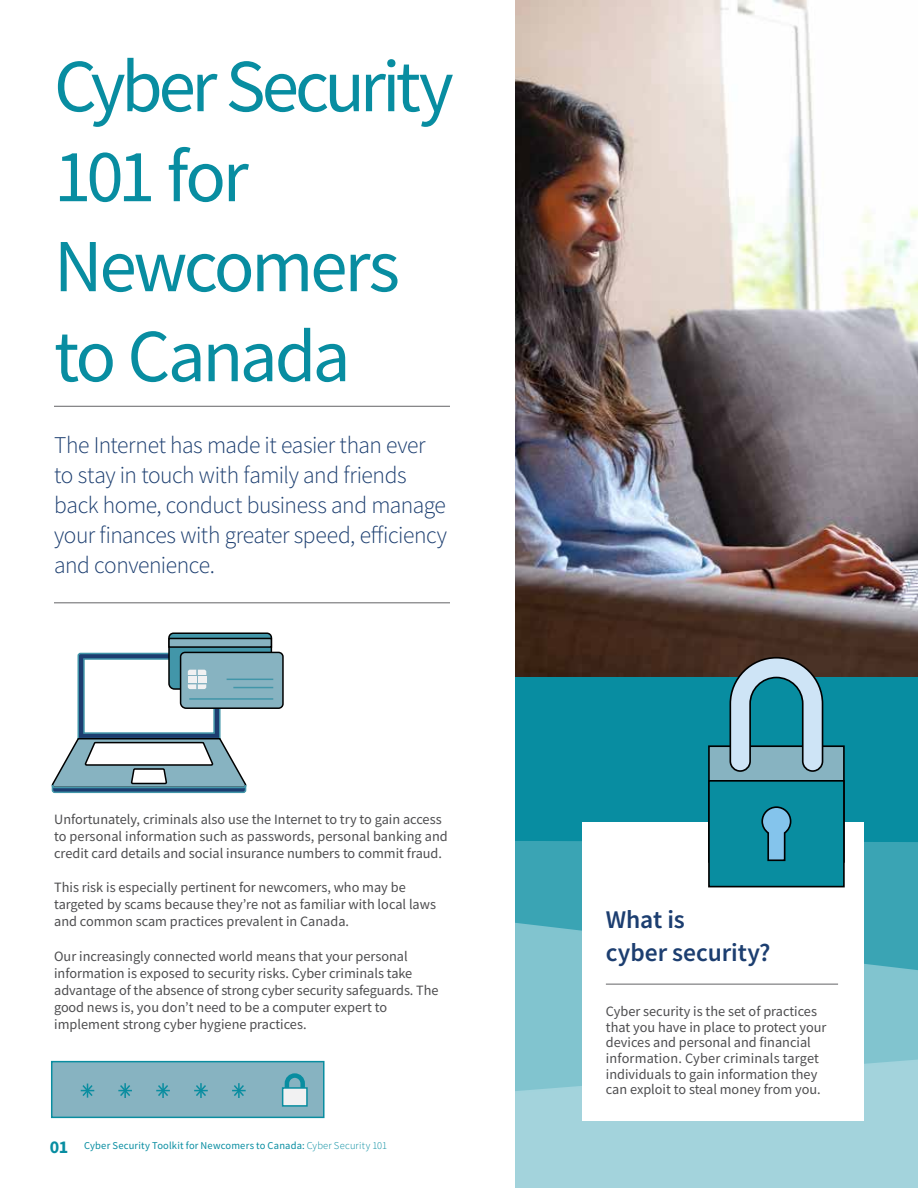
<style>
.page{position:relative;width:918px;height:1188px;background:#fff}
.page>*{position:absolute;margin:0;border:0;box-sizing:border-box;transform-origin:0 0}
.t1{font:75px/90px "Source Sans Pro";letter-spacing:-.05em;color:#088da1}
.t2{font:600 25.5px/33px "Source Sans Pro";letter-spacing:-.005em;color:#1c3e70}
.t3{font:300 24px/30px "Source Sans Pro";letter-spacing:-.02em;color:#1c3e70}
.t4{font:700 18px "Source Sans Pro";color:#088da1}
.t5{font:14.25px/17.1px "Source Sans Pro";color:#4d4d4f}
.t6{font:10.5px "Source Sans Pro";letter-spacing:.015em;color:#088da1}
.s1{font-weight:300}
</style>
<div class="page">
<hr style="left:54px;top:603px;width:396px;height:1px;background:#636466">
<hr style="left:54px;top:406px;width:396px;height:1px;background:#636466">
<div style="left:515px;top:494px;width:403px;height:694px;background:#088da1"></div>
<div style="left:515px;top:841px;width:403px;height:28px;background:#3aa4b4"></div>
<svg style="left:515px;top:869px;width:403px;height:185px;background:#63b6c3"></svg>
<svg style="left:515px;top:1054px;width:403px;height:134px;background:#a0d1da"></svg>
<div style="left:582px;top:823px;width:282px;height:298px;background:#fff"></div>
<hr style="left:606px;top:984px;width:232px;height:1px;background:#636466">
<img style="left:515px;top:0;width:403px;height:676px">
<div style="left:51px;top:1061px;width:274px;height:57px;background:#87b3c1;border:2px solid #098da0"></div>
<svg style="left:118px;top:1083px;width:14px;height:15px"></svg>
<svg style="left:194px;top:1083px;width:14px;height:15px"></svg>
<svg style="left:156px;top:1083px;width:14px;height:15px"></svg>
<svg style="left:232px;top:1083px;width:14px;height:15px"></svg>
<svg style="left:284px;top:1073px;width:21px;height:14px"></svg>
<div style="left:282px;top:1087px;width:26px;height:20px;background:#f1f1f2;border:2px solid #098da0"></div>
<svg style="left:81px;top:1083px;width:13px;height:15px"></svg>
<svg style="left:51px;top:632px;width:233px;height:162px"></svg>
<hr style="left:227px;top:679px;width:46px;height:1px;background:#4296a9">
<hr style="left:233px;top:687px;width:40px;height:1px;background:#4296a9">
<hr style="left:189px;top:698px;width:84px;height:2px;background:#4296a9">
<div style="left:169px;top:638px;width:102px;height:9px;background:#87b3c1"></div>
<div style="left:168px;top:638px;width:104px;height:10px;border:2px solid #000"></div>
<div style="left:709px;top:746px;width:135px;height:116px;background:#87b3c1"></div>
<div style="left:709px;top:781px;width:135px;height:106px;background:#098da0"></div>
<div style="left:708px;top:780px;width:137px;height:107px;border:2px solid #000"></div>
<svg style="left:729px;top:656px;width:95px;height:116px"></svg>
<svg style="left:761px;top:806px;width:31px;height:56px"></svg>
<h1 class="t1" style="left:54px;top:41px;width:401px">Cyber Security<br>101 for<br>Newcomers to Canada</h1>
<h3 class="t3" style="left:54px;top:430px;width:395px">The Internet has made it easier than ever to stay in touch with family and friends back home, conduct business and manage your finances with greater speed, efficiency and convenience.</h3>
<p class="t5" style="left:54px;top:810px;width:395px">Unfortunately, criminals also use the Internet to try to gain access to personal information such as passwords, personal banking and credit card details and social insurance numbers to commit fraud.</p>
<p class="t5" style="left:54px;top:879px;width:383px">This risk is especially pertinent for newcomers, who may be targeted by scams because they’re not as familiar with local laws and common scam practices prevalent in Canada.</p>
<p class="t5" style="left:54px;top:947px;width:386px">Our increasingly connected world means that your personal information is exposed to security risks. Cyber criminals take advantage of the absence of strong cyber security safeguards. The good news is, you don’t need to be a computer expert to implement strong cyber hygiene practices.</p>
<p class="t4" style="left:50px;top:1135px;width:20px">01</p>
<p class="t6" style="left:84px;top:1139px;width:305px">Cyber Security Toolkit for Newcomers to Canada: <span class="s1">Cyber Security 101</span></p>
<h2 class="t2" style="left:606px;top:903px;width:166px">What is<br>cyber security?</h2>
<p class="t5" style="left:606px;top:1004px;width:222px;line-height:15.6px">Cyber security is the set of practices that you have in place to protect your devices and personal and financial information. Cyber criminals target individuals to gain information they can exploit to steal money from you.</p>
</div>
